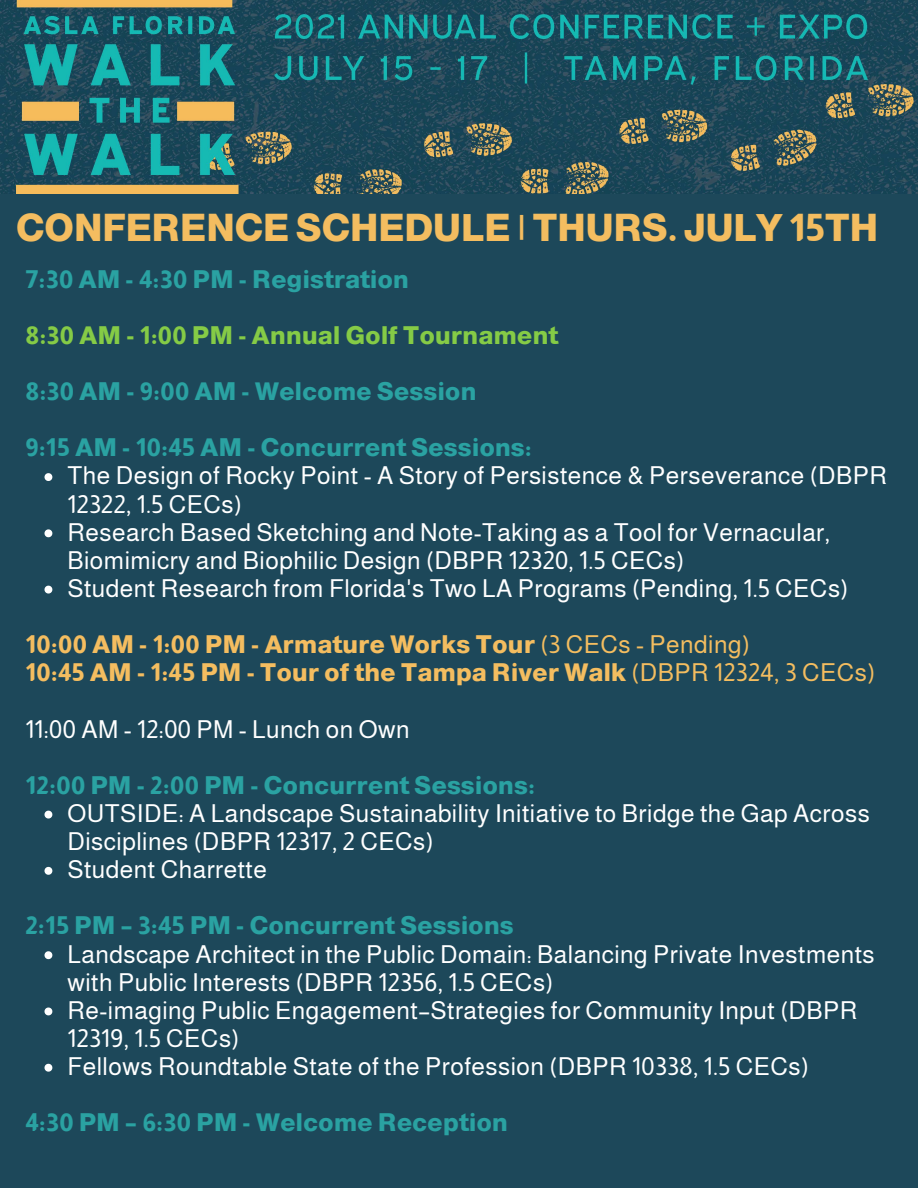
<style>
.page{position:relative;width:918px;height:1188px;background:#1d485a}
.page>*{position:absolute;margin:0;border:0;box-sizing:border-box;transform-origin:0 0}
.t1{font:800 37.95px "Almarai";color:#f4bd60}
.t2{font:24.75px/28.2px "Almarai";letter-spacing:.02em;color:#fff}
.t3{font:800 24.75px "Almarai";letter-spacing:.02em;color:#2aa2a2}
.t4{font:800 24.75px "Almarai";letter-spacing:.02em;color:#f4bd60}
.t5{font:800 24.75px "Almarai";letter-spacing:.02em;color:#85cb46}
.s1{font-weight:400}
</style>
<div class="page">
<img style="left:0;top:0;width:918px;height:193px">
<svg style="left:45px;top:473px;width:7px;height:8px"></svg>
<svg style="left:45px;top:529px;width:7px;height:8px"></svg>
<svg style="left:45px;top:586px;width:7px;height:8px"></svg>
<svg style="left:45px;top:811px;width:7px;height:8px"></svg>
<svg style="left:45px;top:867px;width:7px;height:8px"></svg>
<svg style="left:45px;top:951px;width:7px;height:8px"></svg>
<svg style="left:45px;top:1008px;width:7px;height:7px"></svg>
<svg style="left:45px;top:1064px;width:7px;height:8px"></svg>
<p class="t1" style="left:16px;top:207px;width:863px">CONFERENCE SCHEDULE | THURS. JULY 15TH</p>
<p class="t3" style="left:25px;top:265px;width:385px">7:30 AM - 4:30 PM - Registration</p>
<p class="t5" style="left:25px;top:321px;width:534px">8:30 AM - 1:00 PM - Annual Golf Tournament</p>
<p class="t3" style="left:25px;top:378px;width:453px">8:30 AM - 9:00 AM - Welcome Session</p>
<p class="t3" style="left:25px;top:434px;width:508px">9:15 AM - 10:45 AM - Concurrent Sessions:</p>
<p class="t2" style="left:67px;top:462px;width:821px">The Design of Rocky Point - A Story of Persistence &amp; Perseverance (DBPR<br>12322, 1.5 CECs)</p>
<p class="t2" style="left:67px;top:518px;width:764px">Research Based Sketching and Note-Taking as a Tool for Vernacular,<br>Biomimicry and Biophilic Design (DBPR 12320, 1.5 CECs)</p>
<p class="t2" style="left:67px;top:574px;width:782px">Student Research from Florida's Two LA Programs (Pending, 1.5 CECs)</p>
<p class="t4" style="left:25px;top:631px;width:726px">10:00 AM - 1:00 PM - Armature Works Tour <span class="s1">(3 CECs - Pending)</span></p>
<p class="t4" style="left:25px;top:659px;width:851px">10:45 AM - 1:45 PM - Tour of the Tampa River Walk <span class="s1">(DBPR 12324, 3 CECs)</span></p>
<p class="t2" style="left:25px;top:715px;width:386px">11:00 AM - 12:00 PM - Lunch on Own</p>
<p class="t3" style="left:25px;top:771px;width:511px">12:00 PM - 2:00 PM - Concurrent Sessions:</p>
<p class="t2" style="left:67px;top:799px;width:804px">OUTSIDE: A Landscape Sustainability Initiative to Bridge the Gap Across<br>Disciplines (DBPR 12317, 2 CECs)</p>
<p class="t2" style="left:67px;top:855px;width:201px">Student Charrette</p>
<p class="t3" style="left:25px;top:912px;width:490px">2:15 PM – 3:45 PM - Concurrent Sessions</p>
<p class="t2" style="left:67px;top:940px;width:809px">Landscape Architect in the Public Domain: Balancing Private Investments with Public Interests (DBPR 12356, 1.5 CECs)</p>
<p class="t2" style="left:67px;top:996px;width:792px">Re-imaging Public Engagement–Strategies for Community Input (DBPR<br>12319, 1.5 CECs)</p>
<p class="t2" style="left:67px;top:1052px;width:743px">Fellows Roundtable State of the Profession (DBPR 10338, 1.5 CECs)</p>
<p class="t3" style="left:25px;top:1109px;width:484px">4:30 PM – 6:30 PM - Welcome Reception</p>
</div>
